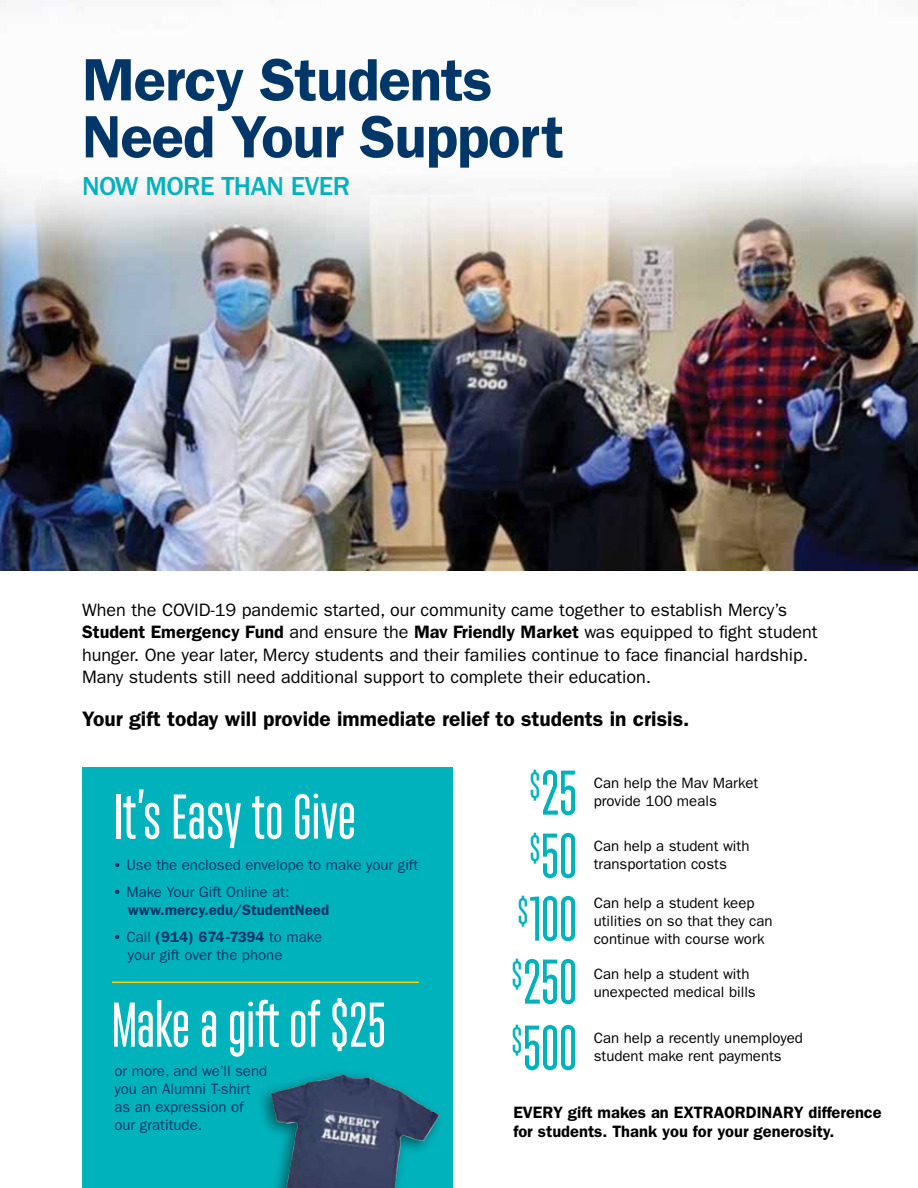
<style>
.page{position:relative;width:918px;height:1188px;background:#fff}
.page>*{position:absolute;margin:0;border:0;box-sizing:border-box;transform-origin:0 0}
.t1{font:500 63px "Monopol";letter-spacing:.01em;color:#fff}
.t2{font:500 63px/63.8px "Monopol";color:#00b2bc;text-align:justify}
.t3{font:600 60px/57px "ITC Franklin Gothic Std";letter-spacing:-.02em;color:#003768}
.t4{font:500 27px "ITC Franklin Gothic Std";letter-spacing:-.02em;color:#00b2bc}
.t5{font:600 21px "ITC Franklin Gothic Std";color:#000}
.t6{font:18px/22.5px "ITC Franklin Gothic Std";color:#000}
.t7{font:600 16.5px/19.8px "ITC Franklin Gothic Std";color:#000}
.t8{font:15px/18px "ITC Franklin Gothic Std";color:#000}
.t9{font:15px/18px "ITC Franklin Gothic Std";color:#003768}
.t10{font:600 15px/18px "ITC Franklin Gothic Std";color:#003768}
.s1{font-weight:600}
.s2{font-weight:400}
</style>
<div class="page">
<img style="left:0;top:168px;width:918px;height:402px">
<div style="left:82px;top:767px;width:371px;height:421px;background:#00b2bc"></div>
<hr style="left:112px;top:982px;width:307px;height:1px;background:#ffd200">
<div style="left:255px;top:1067px;width:191px;height:121px;background:#000;opacity:.5"></div>
<img style="left:271px;top:1074px;width:168px;height:114px">
<h2 class="t3" style="left:82px;top:51px;width:484px">Mercy Students<br>Need Your Support</h2>
<h3 class="t4" style="left:82px;top:171px;width:269px">NOW MORE THAN EVER</h3>
<p class="t6" style="left:82px;top:598px;width:737px">When the COVID-19 pandemic started, our community came together to establish Mercy’s <span class="s1">Student Emergency Fund</span> and ensure the <span class="s1">Mav Friendly Market</span> was equipped to fight student hunger. One year later, Mercy students and their families continue to face financial hardship.<br>Many students still need additional support to complete their education.</p>
<p class="t5" style="left:82px;top:707px;width:609px">Your gift today will provide immediate relief to students in crisis.</p>
<h1 class="t1" style="left:114px;top:783px;width:243px">It’s Easy to Give</h1>
<p class="t9" style="left:113px;top:856px;width:307px"><span class="s1">•</span> Use the enclosed envelope to make your gift</p>
<p class="t10" style="left:128px;top:883px;width:203px;text-indent:-15px">• <span class="s2">Make Your Gift Online at: </span>www.mercy.edu/StudentNeed</p>
<p class="t9" style="left:128px;top:928px;width:196px;text-indent:-15px"><span class="s1">•</span> Call <span class="s1">(914) 674-7394</span> to make your gift over the phone</p>
<h1 class="t1" style="left:112px;top:991px;width:275px">Make a gift of $25</h1>
<p class="t9" style="left:114px;top:1062px;width:154px">or more, and we’ll send you an Alumni T-shirt as an expression of our gratitude.</p>
<h1 class="t2" style="left:512px;top:760px;width:67px"><sup>$</sup>25 <sup>$</sup>50 <sup>$</sup>100 <sup>$</sup>250 <sup>$</sup>500</h1>
<p class="t8" style="left:594px;top:774px;width:166px">Can help the Mav Market provide 100 meals</p>
<p class="t8" style="left:594px;top:837px;width:157px">Can help a student with transportation costs</p>
<p class="t8" style="left:594px;top:894px;width:180px">Can help a student keep utilities on so that they can continue with course work</p>
<p class="t8" style="left:594px;top:965px;width:163px">Can help a student with unexpected medical bills</p>
<p class="t8" style="left:594px;top:1029px;width:211px">Can help a recently unemployed student make rent payments</p>
<p class="t7" style="left:513px;top:1102px;width:370px">EVERY gift makes an extraordinary difference for students. Thank you for your generosity.</p>
</div>
